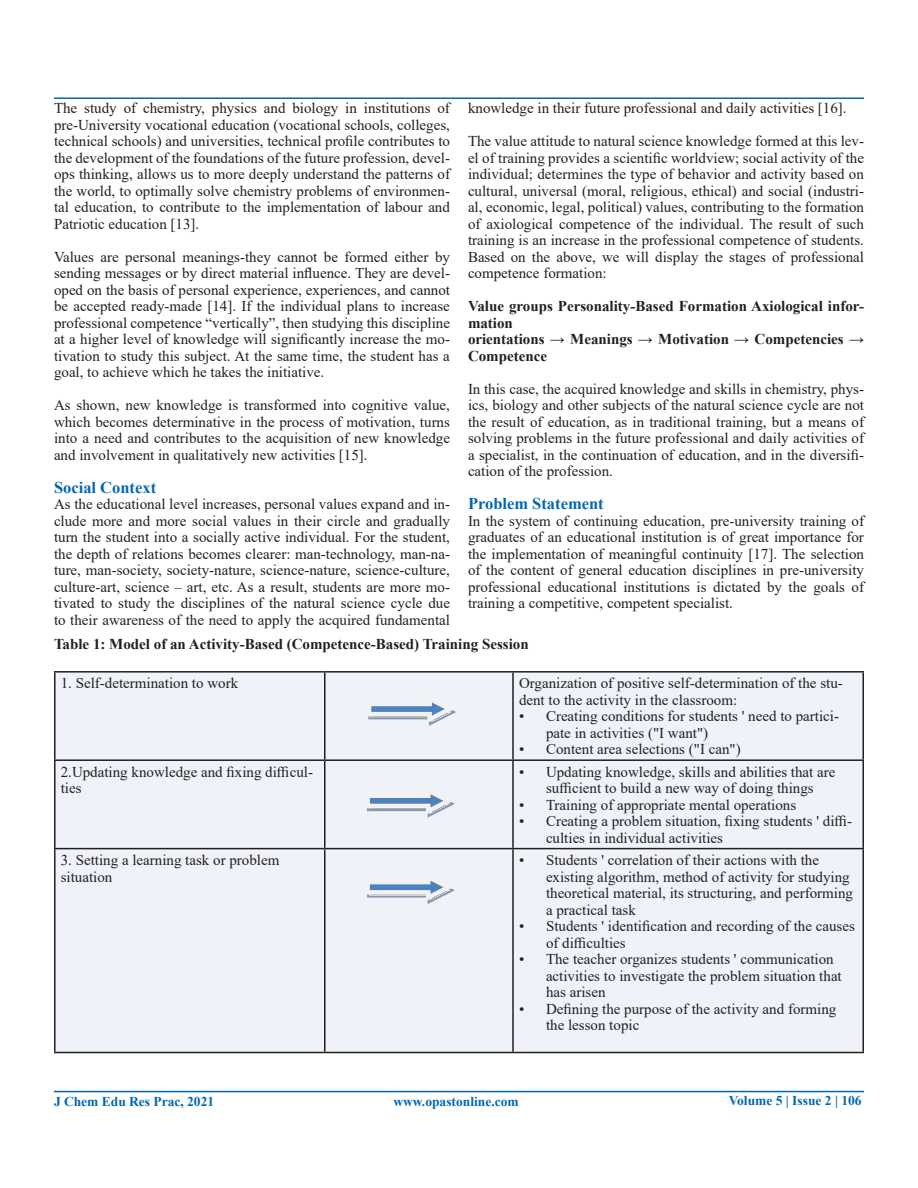
<style>
.page{position:relative;width:918px;height:1188px;background:#fff}
.page>*{position:absolute;margin:0;border:0;box-sizing:border-box;transform-origin:0 0}
.t1{font:700 16.5px "Times New Roman";color:#0166b3}
.t2{font:15px/16.5px "Times New Roman";color:#231f20}
.t3{font:700 15px/16.5px "Times New Roman";color:#231f20}
.t4{font:700 13.5px "Times New Roman";color:#0166b3}
</style>
<div class="page">
<hr style="left:54px;top:98px;width:810px;height:1px;background:#0166b3">
<hr style="left:54px;top:1091px;width:810px;height:1px;background:#0166b3">
<div style="left:56px;top:673px;width:806px;height:379px;background:#eff2f9"></div>
<hr style="left:54px;top:671px;width:271px;height:2px;background:#231f20">
<hr style="left:54px;top:673px;width:2px;height:86px;background:#231f20">
<hr style="left:325px;top:671px;width:188px;height:2px;background:#231f20">
<hr style="left:324px;top:673px;width:2px;height:86px;background:#231f20">
<hr style="left:513px;top:671px;width:351px;height:2px;background:#231f20">
<hr style="left:512px;top:673px;width:2px;height:86px;background:#231f20">
<hr style="left:862px;top:673px;width:2px;height:86px;background:#231f20">
<hr style="left:54px;top:759px;width:271px;height:2px;background:#231f20">
<hr style="left:54px;top:761px;width:2px;height:87px;background:#231f20">
<hr style="left:325px;top:759px;width:188px;height:2px;background:#231f20">
<hr style="left:324px;top:761px;width:2px;height:87px;background:#231f20">
<hr style="left:513px;top:759px;width:351px;height:2px;background:#231f20">
<hr style="left:512px;top:761px;width:2px;height:87px;background:#231f20">
<hr style="left:862px;top:761px;width:2px;height:87px;background:#231f20">
<hr style="left:54px;top:848px;width:271px;height:1px;background:#231f20">
<hr style="left:54px;top:849px;width:2px;height:203px;background:#231f20">
<hr style="left:325px;top:848px;width:188px;height:1px;background:#231f20">
<hr style="left:324px;top:849px;width:2px;height:203px;background:#231f20">
<hr style="left:513px;top:848px;width:351px;height:1px;background:#231f20">
<hr style="left:512px;top:849px;width:2px;height:203px;background:#231f20">
<hr style="left:862px;top:849px;width:2px;height:203px;background:#231f20">
<hr style="left:54px;top:1052px;width:271px;height:1px;background:#231f20">
<hr style="left:325px;top:1052px;width:188px;height:1px;background:#231f20">
<hr style="left:513px;top:1052px;width:351px;height:1px;background:#231f20">
<svg style="left:367px;top:693px;width:92px;height:34px"></svg>
<svg style="left:365px;top:785px;width:93px;height:33px"></svg>
<svg style="left:365px;top:871px;width:93px;height:34px"></svg>
<p class="t2" style="left:54px;top:99px;width:398px;text-align:justify">The study of chemistry, physics and biology in institutions of pre-University vocational education (vocational schools, colleges, technical schools) and universities, technical profile contributes to the development of the foundations of the future profession, devel&shy;ops thinking, allows us to more deeply understand the patterns of the world, to optimally solve chemistry problems of environmen&shy;tal education, to contribute to the implementation of labour and Patriotic education [13].</p>
<p class="t2" style="left:54px;top:248px;width:398px;text-align:justify">Values are personal meanings-they cannot be formed either by sending messages or by direct material influence. They are devel&shy;oped on the basis of personal experience, experiences, and cannot be accepted ready-made [14]. If the individual plans to increase professional competence “vertically”, then studying this discipline at a higher level of knowledge will significantly increase the mo&shy;tivation to study this subject. At the same time, the student has a goal, to achieve which he takes the initiative.</p>
<p class="t2" style="left:54px;top:396px;width:398px;text-align:justify">As shown, new knowledge is transformed into cognitive value, which becomes determinative in the process of motivation, turns into a need and contributes to the acquisition of new knowledge and involvement in qualitatively new activities [15].</p>
<p class="t1" style="left:54px;top:475px;width:104px">Social Context</p>
<p class="t2" style="left:54px;top:495px;width:398px;text-align:justify">As the educational level increases, personal values expand and in&shy;clude more and more social values in their circle and gradually turn the student into a socially active individual. For the student, the depth of relations becomes clearer: man-technology, man-na&shy;ture, man-society, society-nature, science-nature, science-culture, culture-art, science – art, etc. As a result, students are more mo&shy;tivated to study the disciplines of the natural science cycle due to their awareness of the need to apply the acquired fundamental</p>
<p class="t2" style="left:468px;top:99px;width:380px">knowledge in their future professional and daily activities [16].</p>
<p class="t2" style="left:468px;top:132px;width:398px;text-align:justify">The value attitude to natural science knowledge formed at this lev&shy;el of training provides a scientific worldview; social activity of the individual; determines the type of behavior and activity based on cultural, universal (moral, religious, ethical) and social (industri&shy;al, economic, legal, political) values, contributing to the formation of axiological competence of the individual. The result of such training is an increase in the professional competence of students.<br>Based on the above, we will display the stages of professional competence formation:</p>
<p class="t3" style="left:468px;top:297px;width:397px">Value groups Personality-Based Formation Axiological infor&shy;mation</p>
<p class="t3" style="left:468px;top:330px;width:398px">orientations → Meanings → Motivation → Competencies →<br>Competence</p>
<p class="t2" style="left:468px;top:380px;width:398px;text-align:justify">In this case, the acquired knowledge and skills in chemistry, phys&shy;ics, biology and other subjects of the natural science cycle are not the result of education, as in traditional training, but a means of solving problems in the future professional and daily activities of a specialist, in the continuation of education, and in the diversifi&shy;cation of the profession.</p>
<p class="t1" style="left:468px;top:492px;width:137px">Problem Statement</p>
<p class="t2" style="left:468px;top:512px;width:398px;text-align:justify">In the system of continuing education, pre-university training of graduates of an educational institution is of great importance for the implementation of meaningful continuity [17]. The selection of the content of general education disciplines in pre-university professional educational institutions is dictated by the goals of training a competitive, competent specialist.</p>
<p class="t3" style="left:54px;top:635px;width:476px">Table 1: Model of an Activity-Based (Competence-Based) Training Session</p>
<p class="t2" style="left:61px;top:674px;width:179px">1. Self-determination to work</p>
<p class="t2" style="left:519px;top:674px;width:325px">Organization of positive self-determination of the stu&shy;dent to the activity in the classroom:</p>
<p class="t2" style="left:546px;top:707px;width:295px;text-indent:-27px">• Creating conditions for students ' need to partici&shy;pate in activities ("I want")</p>
<p class="t2" style="left:519px;top:740px;width:223px">• Content area selections ("I can")</p>
<p class="t2" style="left:61px;top:763px;width:254px">2.Updating knowledge and fixing difficul&shy;ties</p>
<p class="t2" style="left:519px;top:763px;width:318px;text-align:center">• Updating knowledge, skills and abilities that are sufficient to build a new way of doing things</p>
<p class="t2" style="left:519px;top:796px;width:279px">• Training of appropriate mental operations</p>
<p class="t2" style="left:546px;top:812px;width:308px;text-indent:-27px">• Creating a problem situation, fixing students ' diffi&shy;culties in individual activities</p>
<p class="t2" style="left:61px;top:851px;width:220px">3. Setting a learning task or problem situation</p>
<p class="t2" style="left:546px;top:851px;width:309px;text-indent:-27px">• Students ' correlation of their actions with the existing algorithm, method of activity for studying theoretical material, its structuring, and performing a practical task</p>
<p class="t2" style="left:546px;top:917px;width:310px;text-indent:-27px">• Students ' identification and recording of the causes of difficulties</p>
<p class="t2" style="left:546px;top:950px;width:297px;text-indent:-27px">• The teacher organizes students ' communication activities to investigate the problem situation that has arisen</p>
<p class="t2" style="left:546px;top:1000px;width:292px;text-indent:-27px">• Defining the purpose of the activity and forming the lesson topic</p>
<p class="t4" style="left:54px;top:1092px;width:162px">J Chem Edu Res Prac, 2021</p>
<p class="t4" style="left:393px;top:1091px;width:127px">www.opastonline.com</p>
<p class="t4" style="left:729px;top:1091px;width:134px">Volume 5 | Issue 2 | 106</p>
</div>
